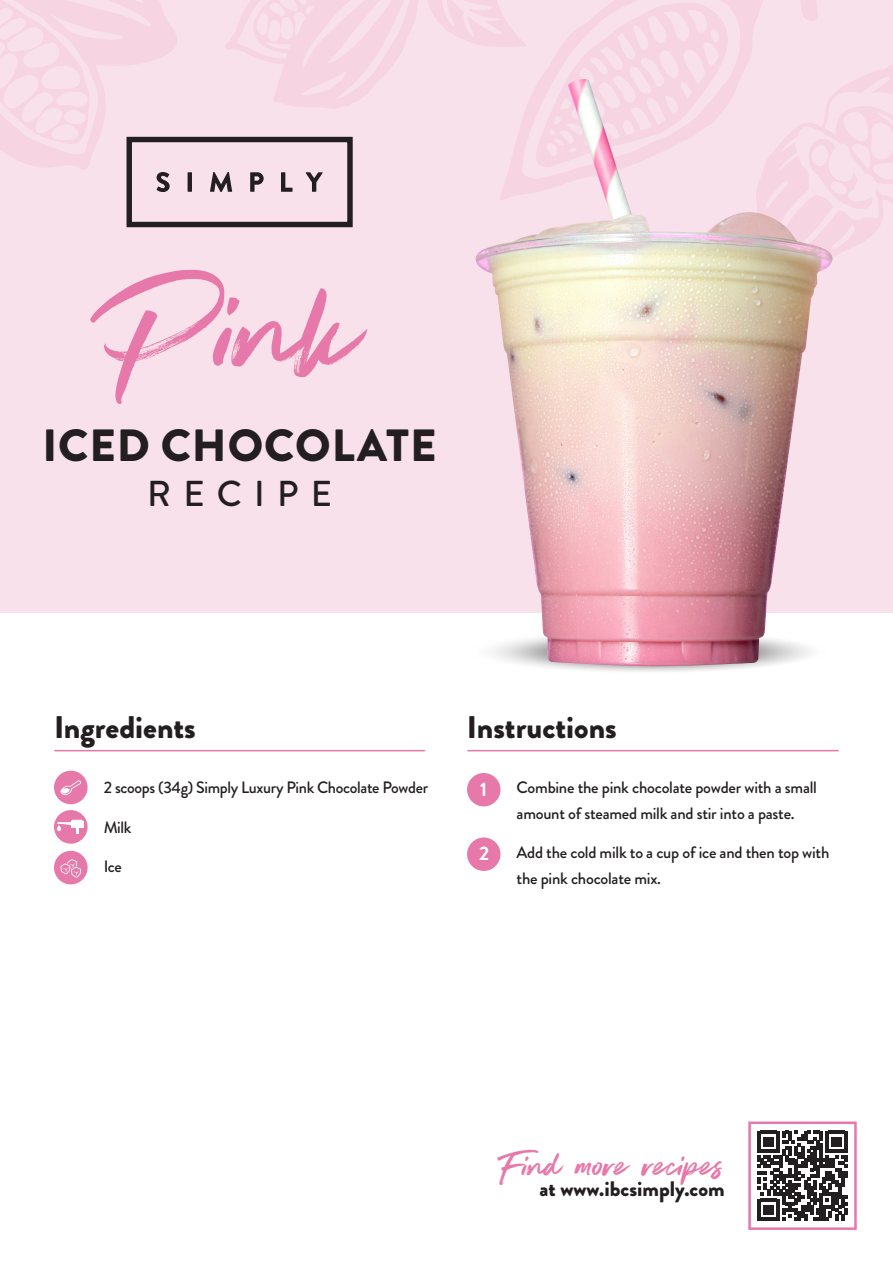
<style>
.page{position:relative;width:893px;height:1263px;background:#fff}
.page>*{position:absolute;margin:0;border:0;box-sizing:border-box;transform-origin:0 0}
.t1{font:166.5px "Super Fly Two";color:#e679a9}
.t2{font:900 45.15px "Brandon Grotesque";letter-spacing:.02em;color:#231f20}
.t3{font:45px "Super Fly Two";color:#e679a9}
.t4{font:500 36px "Brandon Grotesque";letter-spacing:.34em;color:#231f20}
.t5{font:900 31.2px "Brandon Grotesque";color:#231f20}
.t6{font:900 21px "Brandon Grotesque";color:#231f20}
.t7{font:700 19.5px "Brandon Grotesque";color:#fff}
.t8{font:500 16.5px/25.5px "Brandon Grotesque";letter-spacing:-.015em;color:#231f20}
</style>
<div class="page">
<div style="left:0;top:0;width:893px;height:612px;background:#f8e1eb"></div>
<div style="left:127px;top:137px;width:226px;height:90px;border:5px solid #231f20"></div>
<div style="left:54px;top:851px;width:34px;height:33px;background:#e679a9;border-radius:50%"></div>
<hr style="left:55px;top:750px;width:369px;height:1px;background:#e679a9">
<div style="left:467px;top:773px;width:33px;height:33px;background:#e679a9;border-radius:50%"></div>
<div style="left:467px;top:837px;width:33px;height:34px;background:#e679a9;border-radius:50%"></div>
<hr style="left:468px;top:750px;width:370px;height:1px;background:#e679a9">
<div style="left:54px;top:771px;width:34px;height:33px;background:#e679a9;border-radius:50%"></div>
<div style="left:54px;top:810px;width:34px;height:34px;background:#e679a9;border-radius:50%"></div>
<svg style="left:834px;top:65px;width:59px;height:191px"></svg>
<svg style="left:613px;top:0;width:205px;height:79px"></svg>
<svg style="left:541px;top:2px;width:188px;height:77px"></svg>
<svg style="left:60px;top:780px;width:21px;height:15px"></svg>
<svg style="left:60px;top:859px;width:21px;height:19px"></svg>
<img style="left:475px;top:79px;width:359px;height:587px">
<div style="left:71px;top:822px;width:12px;height:6px;background:#fff"></div>
<hr style="left:71px;top:820px;width:12px;height:4px;background:#fff;border-radius:2px">
<svg style="left:57px;top:822px;width:21px;height:11px"></svg>
<svg style="left:0;top:0;width:526px;height:192px"></svg>
<svg style="left:758px;top:1131px;width:89px;height:89px"></svg>
<div style="left:748px;top:1121px;width:109px;height:109px;border:3px solid #e679a9"></div>
<p class="t1" style="left:108px;top:232px;width:259px">Pink</p>
<p class="t2" style="left:42px;top:413px;width:396px">ICED CHOCOLATE</p>
<p class="t4" style="left:147px;top:468px;width:186px">RECIPE</p>
<p class="t5" style="left:54px;top:705px;width:143px">Ingredients</p>
<p class="t8" style="left:104px;top:775px;width:326px">2 scoops (34g) Simply Luxury Pink Chocolate Powder</p>
<p class="t8" style="left:104px;top:814px;width:29px">Milk</p>
<p class="t8" style="left:104px;top:854px;width:20px">Ice</p>
<p class="t5" style="left:467px;top:705px;width:151px">Instructions</p>
<p class="t7" style="left:480px;top:775px;width:8px">1</p>
<p class="t7" style="left:479px;top:840px;width:12px">2</p>
<p class="t8" style="left:517px;top:775px;width:302px">Combine the pink chocolate powder with a small amount of steamed milk and stir into a paste.</p>
<p class="t8" style="left:517px;top:840px;width:314px">Add the cold milk to a cup of ice and then top with the pink chocolate mix.</p>
<p class="t3" style="left:502px;top:1139px;width:224px">Find more recipes</p>
<p class="t6" style="left:540px;top:1174px;width:187px">at www.ibcsimply.com</p>
</div>
